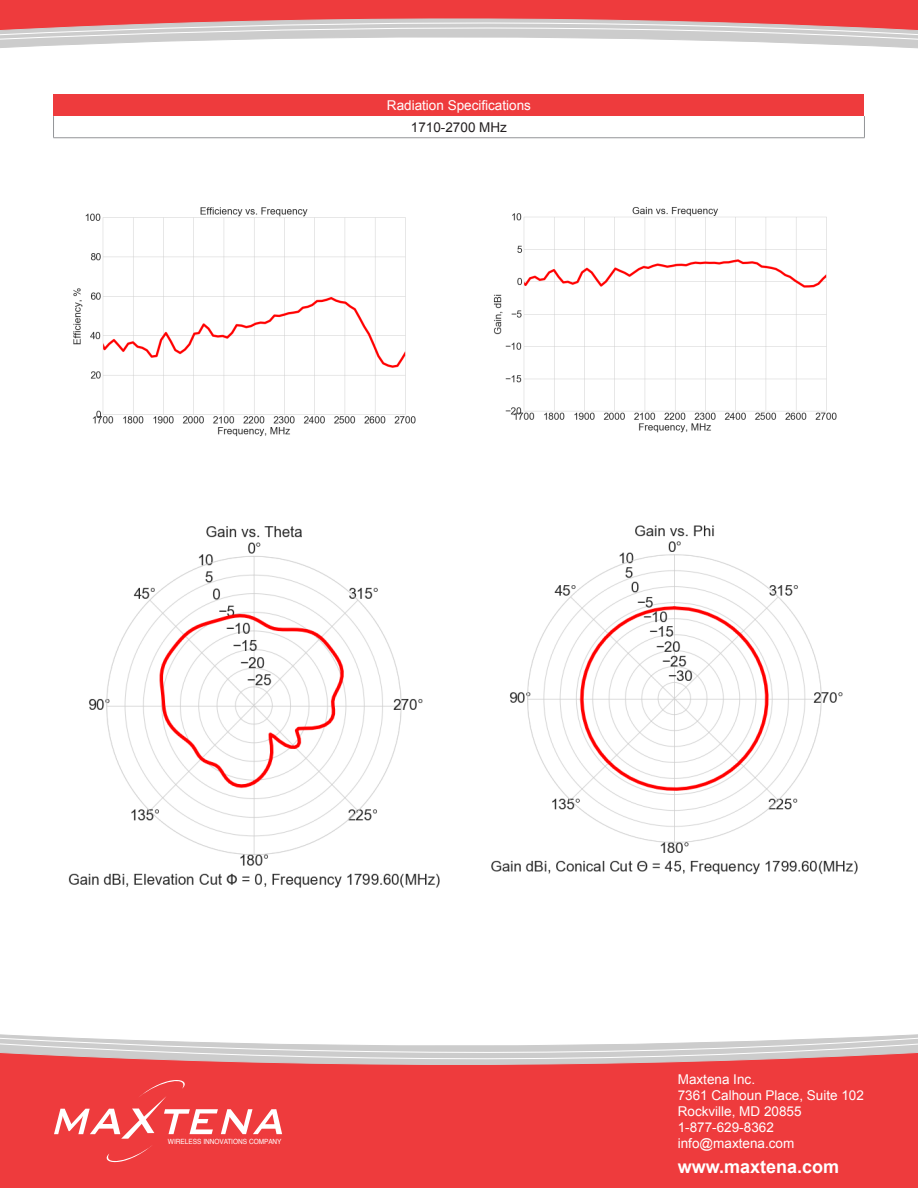
<style>
.page{position:relative;width:918px;height:1188px;background:#fff}
.page>*{position:absolute;margin:0;border:0;box-sizing:border-box;transform-origin:0 0}
.t1{font:700 18px "Arial";color:#fff}
.t2{font:13.5px "Arial";color:#fff}
.t3{font:13.5px "Arial";color:#231f20}
.t4{font:7.2px "Helvetica";color:#fff;scale:.91 1}
</style>
<div class="page">
<svg style="left:0;top:0;width:918px;height:49px"></svg>
<div style="left:0;top:1169px;width:918px;height:19px;background:#ee3b3d"></div>
<svg style="left:0;top:1034px;width:918px;height:135px;background:#eb5f60"></svg>
<div style="left:54px;top:94px;width:810px;height:22px;background:#ee3b3d"></div>
<svg style="left:53px;top:116px;width:1px;height:22px"></svg>
<svg style="left:864px;top:116px;width:1px;height:22px"></svg>
<hr style="left:53px;top:138px;width:812px;height:1px;background:#939598">
<img style="left:73px;top:207px;width:343px;height:230px">
<img style="left:494px;top:207px;width:343px;height:226px">
<img style="left:68px;top:526px;width:372px;height:362px">
<img style="left:491px;top:525px;width:367px;height:350px">
<p class="t2" style="left:387px;top:97px;width:146px">Radiation Specifications</p>
<p class="t3" style="left:411px;top:118px;width:98px">1710-2700 MHz</p>
<p class="t4" style="left:168px;top:1135px;width:126px">WIRELESS INNOVATIONS COMPANY</p>
<p class="t2" style="left:678px;top:1070px;width:79px">Maxtena Inc.</p>
<p class="t2" style="left:678px;top:1086px;width:188px">7361 Calhoun Place, Suite 102</p>
<p class="t2" style="left:678px;top:1102px;width:125px">Rockville, MD 20855</p>
<p class="t2" style="left:678px;top:1119px;width:98px">1-877-629-8362</p>
<p class="t2" style="left:678px;top:1135px;width:118px">info@maxtena.com</p>
<p class="t1" style="left:678px;top:1155px;width:163px">www.maxtena.com</p>
</div>
